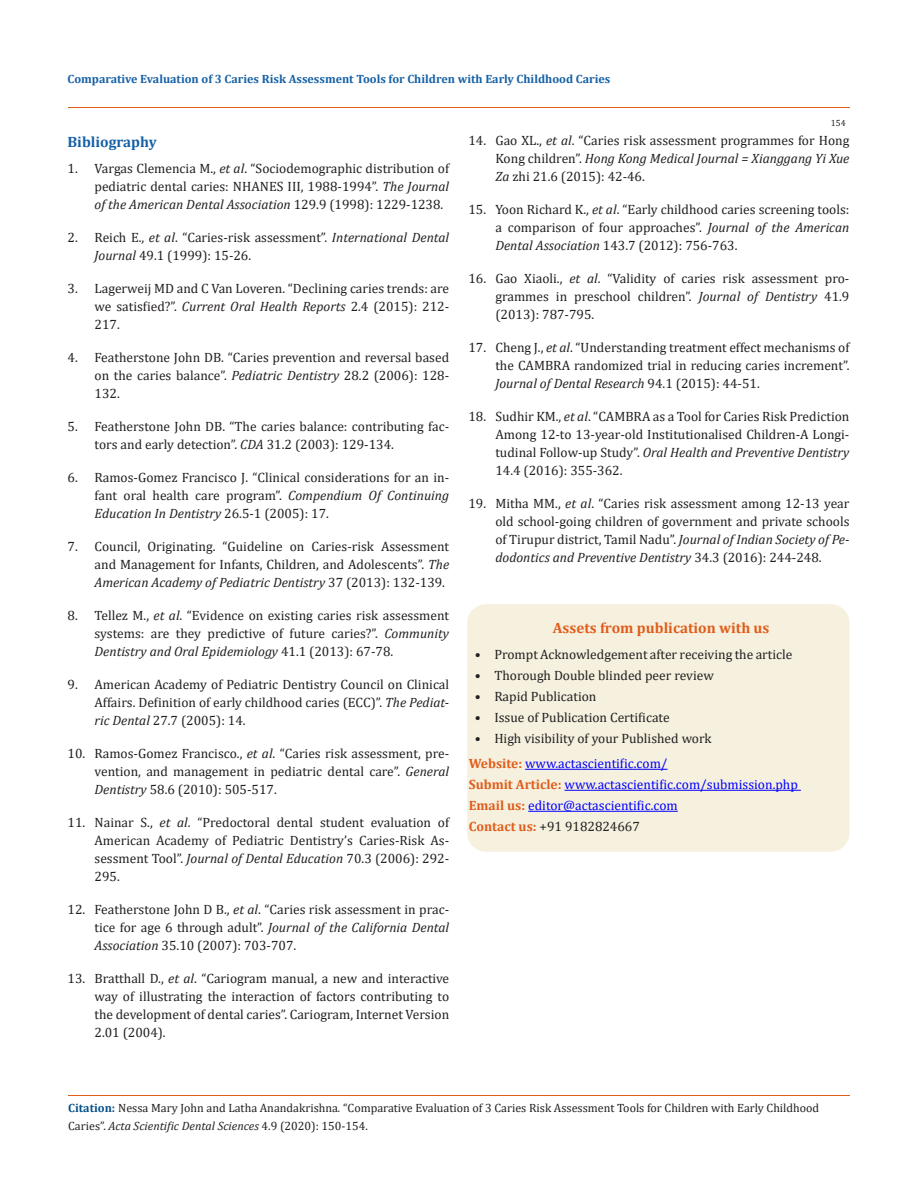
<style>
.page{position:relative;width:917px;height:1188px;background:#fff}
.page>*{position:absolute;margin:0;border:0;box-sizing:border-box;transform-origin:0 0}
.t1{font:700 15px "Cambria";color:#e05d1a}
.t2{font:700 15px "Cambria";color:#1560a6}
.t3{font:13.5px/18px "Cambria";color:#231f20;text-align:justify}
.t4{font:13.5px "Cambria";color:#00f}
.t5{font:12px/18px "Cambria";color:#231f20}
.t6{font:700 12px "Cambria";color:#1560a6}
.t7{font:9px "Cambria";color:#231f20}
.s1{font-style:italic}
.s2{font-weight:700;color:#e05d1a}
.s3{font-weight:700;color:#035089}
</style>
<div class="page">
<div style="left:468px;top:605px;width:380px;height:246px;background:#f6f0df;border-radius:18px"></div>
<div style="left:467px;top:604px;width:382px;height:248px;border:2px solid #f6f0df;border-radius:18px"></div>
<hr style="left:525px;top:769px;width:142px;height:1px;background:#00f">
<hr style="left:564px;top:790px;width:236px;height:1px;background:#00f">
<hr style="left:528px;top:811px;width:149px;height:1px;background:#00f">
<hr style="left:68px;top:108px;width:781px;height:1px;background:#e05d1a">
<hr style="left:68px;top:1095px;width:782px;height:1px;background:#e05d1a">
<p class="t6" style="left:68px;top:70px;width:544px">Comparative Evaluation of 3 Caries Risk Assessment Tools for Children with Early Childhood Caries</p>
<p class="t7" style="left:830px;top:118px;width:16px">154</p>
<p class="t2" style="left:68px;top:131px;width:91px">Bibliography</p>
<p class="t3" style="left:94px;top:159px;width:356px;text-indent:-27px">1. Vargas Clemencia M., <span class="s1">et al</span>. “Sociodemographic distribution of pediatric dental caries: NHANES III, 1988-1994”. <span class="s1">The Journal of the American Dental Association</span> 129.9 (1998): 1229-1238.</p>
<p class="t3" style="left:94px;top:228px;width:356px;text-indent:-27px">2. Reich E., <span class="s1">et al</span>. “Caries‐risk assessment”. <span class="s1">International Dental<br>Journal</span> 49.1 (1999): 15-26.</p>
<p class="t3" style="left:94px;top:279px;width:356px;text-indent:-27px">3. Lagerweij MD and C Van Loveren. “Declining caries trends: are we satisfied?”. <span class="s1">Current Oral Health Reports</span> 2.4 (2015): 212- 217.</p>
<p class="t3" style="left:94px;top:348px;width:356px;text-indent:-27px">4. Featherstone John DB. “Caries prevention and reversal based on the caries balance”. <span class="s1">Pediatric Dentistry</span> 28.2 (2006): 128- 132.</p>
<p class="t3" style="left:94px;top:417px;width:356px;text-indent:-27px">5. Featherstone John DB. “The caries balance: contributing fac&shy;tors and early detection”. <span class="s1">CDA</span> 31.2 (2003): 129-134.</p>
<p class="t3" style="left:94px;top:468px;width:356px;text-indent:-27px">6. Ramos-Gomez Francisco J. “Clinical considerations for an in&shy;fant oral health care program”. <span class="s1">Compendium Of Continuing Education In Dentistry</span> 26.5-1 (2005): 17.</p>
<p class="t3" style="left:94px;top:537px;width:356px;text-indent:-27px">7. Council, Originating. “Guideline on Caries-risk Assessment and Management for Infants, Children, and Adolescents”. <span class="s1">The American Academy of Pediatric Dentistry</span> 37 (2013): 132-139.</p>
<p class="t3" style="left:94px;top:606px;width:356px;text-indent:-27px">8. Tellez M., <span class="s1">et al</span>. “Evidence on existing caries risk assessment systems: are they predictive of future caries?”. <span class="s1">Community Dentistry and Oral Epidemiology</span> 41.1 (2013): 67-78.</p>
<p class="t3" style="left:94px;top:675px;width:356px;text-indent:-27px">9. American Academy of Pediatric Dentistry Council on Clinical Affairs. Definition of early childhood caries (ECC)”. <span class="s1">The Pediat&shy;ric Dental</span> 27.7 (2005): 14.</p>
<p class="t3" style="left:94px;top:744px;width:356px;text-indent:-27px">10. Ramos-Gomez Francisco., <span class="s1">et al</span>. “Caries risk assessment, pre&shy;vention, and management in pediatric dental care”. <span class="s1">General Dentistry</span> 58.6 (2010): 505-517.</p>
<p class="t3" style="left:94px;top:813px;width:356px;text-indent:-27px">11. Nainar S., <span class="s1">et al</span>. “Predoctoral dental student evaluation of American Academy of Pediatric Dentistry’s Caries-Risk As&shy;sessment Tool”. <span class="s1">Journal of Dental Education</span> 70.3 (2006): 292- 295.</p>
<p class="t3" style="left:94px;top:900px;width:356px;text-indent:-27px">12. Featherstone John D B., <span class="s1">et al</span>. “Caries risk assessment in prac&shy;tice for age 6 through adult”. <span class="s1">Journal of the California Dental Association</span> 35.10 (2007): 703-707.</p>
<p class="t3" style="left:94px;top:969px;width:356px;text-indent:-27px">13. Bratthall D., <span class="s1">et al</span>. “Cariogram manual, a new and interactive way of illustrating the interaction of factors contributing to the development of dental caries”. Cariogram, Internet Version 2.01 (2004).</p>
<p class="t3" style="left:495px;top:132px;width:355px;text-indent:-27px">14. Gao XL., <span class="s1">et al</span>. “Caries risk assessment programmes for Hong Kong children”. <span class="s1">Hong Kong Medical Journal = Xianggang Yi Xue Za</span> zhi 21.6 (2015): 42-46.</p>
<p class="t3" style="left:495px;top:201px;width:355px;text-indent:-27px">15. Yoon Richard K., <span class="s1">et al</span>. “Early childhood caries screening tools: a comparison of four approaches”. <span class="s1">Journal of the American Dental Association</span> 143.7 (2012): 756-763.</p>
<p class="t3" style="left:495px;top:270px;width:355px;text-indent:-27px">16. Gao Xiaoli., <span class="s1">et al</span>. “Validity of caries risk assessment pro&shy;grammes in preschool children”. <span class="s1">Journal of Dentistry</span> 41.9 (2013): 787-795.</p>
<p class="t3" style="left:495px;top:339px;width:355px;text-indent:-27px">17. Cheng J., <span class="s1">et al</span>. “Understanding treatment effect mechanisms of the CAMBRA randomized trial in reducing caries increment”.<br><span class="s1">Journal of Dental Research</span> 94.1 (2015): 44-51.</p>
<p class="t3" style="left:495px;top:408px;width:355px;text-indent:-27px">18. Sudhir KM., <span class="s1">et al</span>. “CAMBRA as a Tool for Caries Risk Prediction Among 12-to 13-year-old Institutionalised Children-A Longi&shy;tudinal Follow-up Study”. <span class="s1">Oral Health and Preventive Dentistry </span>14.4 (2016): 355-362.</p>
<p class="t3" style="left:495px;top:495px;width:355px;text-indent:-27px">19. Mitha MM., <span class="s1">et al</span>. “Caries risk assessment among 12-13 year old school-going children of government and private schools of Tirupur district, Tamil Nadu”. <span class="s1">Journal of Indian Society of Pe&shy;dodontics and Preventive Dentistry</span> 34.3 (2016): 244-248.</p>
<p class="t1" style="left:553px;top:617px;width:218px">Assets from publication with us</p>
<p class="t3" style="left:475px;top:645px;width:319px">• Prompt Acknowledgement after receiving the article</p>
<p class="t3" style="left:475px;top:666px;width:240px">• Thorough Double blinded peer review</p>
<p class="t3" style="left:475px;top:687px;width:123px">• Rapid Publication</p>
<p class="t3" style="left:475px;top:708px;width:196px">• Issue of Publication Certificate</p>
<p class="t3" style="left:475px;top:729px;width:238px">• High visibility of your Published work</p>
<p class="t4" style="left:468px;top:756px;width:200px"><span class="s2">Website:</span> www.actascientific.com/</p>
<p class="t4" style="left:468px;top:777px;width:330px"><span class="s2">Submit Article:</span> www.actascientific.com/submission.php</p>
<p class="t4" style="left:468px;top:798px;width:210px"><span class="s2">Email us:</span> editor@actascientific.com</p>
<p class="t3" style="left:468px;top:818px;width:173px"><span class="s2">Contact us:</span> +91 9182824667</p>
<p class="t5" style="left:68px;top:1099px;width:752px"><span class="s3">Citation:</span> Nessa Mary John and Latha Anandakrishna<span class="s1">.</span> “Comparative Evaluation of 3 Caries Risk Assessment Tools for Children with Early Childhood<br>Caries”. <span class="s1">Acta Scientific Dental Sciences</span> 4.9 (2020): 150-154.</p>
</div>
